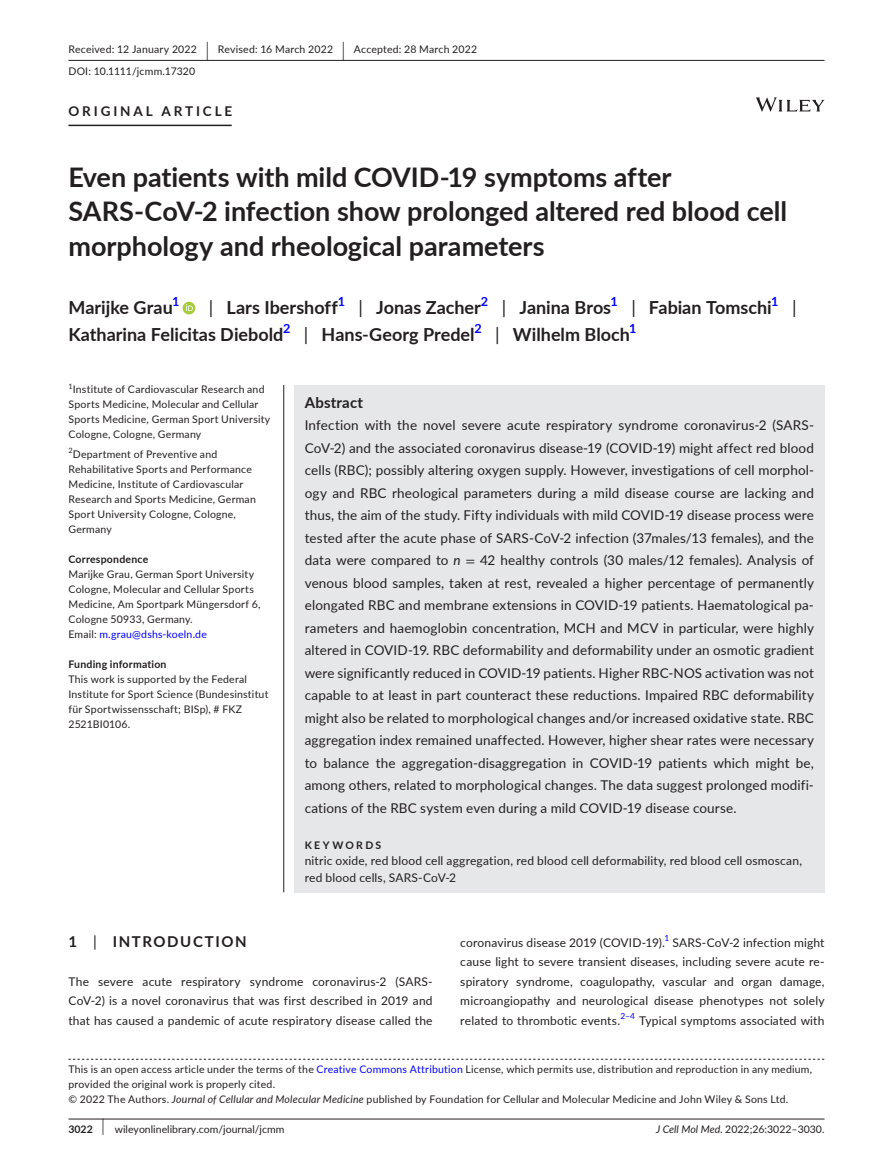
<style>
.page{position:relative;width:893px;height:1174px;background:#fff}
.page>*{position:absolute;margin:0;border:0;box-sizing:border-box;transform-origin:0 0}
.t1{font:700 27px/34.5px "Lato";color:#231f20}
.t2{font:700 18px "Lato";color:#231f20}
.t3{font:18px "Lato";color:#231f20}
.t4{font:700 15px "Lato";letter-spacing:.1em;color:#231f20}
.t5{font:700 15px "Lato";letter-spacing:.015em;color:#231f20}
.t6{font:13.5px/22.5px "Lato";letter-spacing:.01em;color:#231f20;text-align:justify}
.t7{font:700 13.5px "Lato";letter-spacing:.215em;color:#231f20}
.t8{font:700 12.6px "Lato";color:#00f}
.t9{font:12px/19.5px "Lato";letter-spacing:.015em;color:#231f20;text-align:justify}
.t10{font:10.5px/15px "Lato";letter-spacing:.02em;color:#231f20}
.t11{font:10.5px "Lato";color:#231f20}
.t12{font:700 10.5px "Lato";letter-spacing:.02em;color:#231f20}
.t13{font:700 10.5px "Lato";letter-spacing:.22em;color:#231f20}
.t14{font:8.4px "Lato";color:#00f}
.t15{font:7.35px "Lato";color:#231f20}
.s1{font-size:19.65px}
.s2{font-weight:400}
.s3{color:#00f}
.s4{font-style:italic}
.s5{font-family:"STIX"}
.s6{font-weight:700}
.s7{font-size:17.4px}
</style>
<div class="page">
<hr style="left:68px;top:1118px;width:756px;height:1px;background:#231f20">
<svg style="left:756px;top:97px;width:68px;height:15px"></svg>
<hr style="left:68px;top:60px;width:756px;height:1px;background:#231f20">
<hr style="left:68px;top:125px;width:164px;height:1px;background:#231f20">
<div style="left:183px;top:302px;width:12px;height:12px;background:#a5cd39;border-radius:50%"></div>
<svg style="left:186px;top:304px;width:7px;height:7px"></svg>
<svg style="left:68px;top:1058px;width:756px;height:1px"></svg>
<div style="left:294px;top:385px;width:530px;height:507px;background:#e6e7e9"></div>
<hr style="left:283px;top:385px;width:1px;height:507px;background:#231f20">
<p class="t10" style="left:68px;top:38px;width:410px;line-height:21.8px">Received: 12 January 2022 <span class="s1">|</span> Revised: 16 March 2022 <span class="s1">|</span> Accepted: 28 March 2022<br>DOI: 10.1111/jcmm.17320</p>
<p class="t7" style="left:68px;top:101px;width:165px">ORIGINAL ARTICLE</p>
<h1 class="t1" style="left:68px;top:159px;width:720px">Even patients with mild COVID-19 symptoms after<br>SARS-CoV-2 infection show prolonged altered red blood cell morphology and rheological parameters</h1>
<h2 class="t2" style="left:68px;top:295px;width:106px">Marijke Grau</h2>
<p class="t8" style="left:172px;top:292px;width:9px">1</p>
<h2 class="t2" style="left:209px;top:295px;width:130px"><span class="s2">|</span> Lars Ibershoff</h2>
<p class="t8" style="left:338px;top:292px;width:9px">1</p>
<h2 class="t2" style="left:358px;top:295px;width:124px"><span class="s2">|</span> Jonas Zacher</h2>
<p class="t8" style="left:481px;top:292px;width:9px">2</p>
<h2 class="t2" style="left:502px;top:295px;width:111px"><span class="s2">|</span> Janina Bros</h2>
<p class="t8" style="left:610px;top:292px;width:9px">1</p>
<h2 class="t2" style="left:631px;top:295px;width:142px"><span class="s2">|</span> Fabian Tomschi</h2>
<p class="t8" style="left:771px;top:292px;width:9px">1</p>
<h2 class="t3" style="left:792px;top:295px;width:6px">|</h2>
<h2 class="t2" style="left:68px;top:322px;width:216px">Katharina Felicitas Diebold</h2>
<p class="t8" style="left:283px;top:319px;width:9px">2</p>
<h2 class="t2" style="left:304px;top:322px;width:172px"><span class="s2">|</span> Hans-Georg Predel</h2>
<p class="t8" style="left:474px;top:319px;width:9px">2</p>
<h2 class="t2" style="left:495px;top:322px;width:136px"><span class="s2">|</span> Wilhelm Bloch</h2>
<p class="t8" style="left:629px;top:319px;width:9px">1</p>
<p class="t15" style="left:68px;top:381px;width:6px">1</p>
<p class="t10" style="left:68px;top:382px;width:203px;text-indent:4px">Institute of Cardiovascular Research and Sports Medicine, Molecular and Cellular Sports Medicine, German Sport University Cologne, Cologne, Germany</p>
<p class="t10" style="left:68px;top:446px;width:189px"><sup>2</sup>Department of Preventive and<br>Rehabilitative Sports and Performance<br>Medicine, Institute of Cardiovascular<br>Research and Sports Medicine, German<br>Sport University Cologne, Cologne,<br>Germany</p>
<p class="t12" style="left:68px;top:551px;width:81px">Correspondence</p>
<p class="t10" style="left:68px;top:566px;width:194px">Marijke Grau, German Sport University Cologne, Molecular and Cellular Sports Medicine, Am Sportpark Müngersdorf 6, Cologne 50933, Germany.<br>Email: <span class="s3">m.grau@dshs-koeln.de</span></p>
<p class="t12" style="left:68px;top:656px;width:100px">Funding information</p>
<p class="t10" style="left:68px;top:671px;width:201px">This work is supported by the Federal Institute for Sport Science (Bundesinstitut für Sportwissensschaft; BISp), # FKZ 2521BI0106.</p>
<p class="t5" style="left:305px;top:391px;width:60px">Abstract</p>
<p class="t6" style="left:305px;top:413px;width:511px">Infection with the novel severe acute respiratory syndrome coronavirus-2 (SARS-CoV-2) and the associated coronavirus disease-19 (COVID-19) might affect red blood cells (RBC); possibly altering oxygen supply. However, investigations of cell morphol&shy;ogy and RBC rheological parameters during a mild disease course are lacking and thus, the aim of the study. Fifty individuals with mild COVID-19 disease process were tested after the acute phase of SARS-CoV-2 infection (37males/13 females), and the data were compared to <span class="s4">n</span> <span class="s5">=</span> 42 healthy controls (30 males/12 females). Analysis of venous blood samples, taken at rest, revealed a higher percentage of permanently elongated RBC and membrane extensions in COVID-19 patients. Haematological pa&shy;rameters and haemoglobin concentration, MCH and MCV in particular, were highly altered in COVID-19. RBC deformability and deformability under an osmotic gradient were significantly reduced in COVID-19 patients. Higher RBC-NOS activation was not capable to at least in part counteract these reductions. Impaired RBC deformability might also be related to morphological changes and/or increased oxidative state. RBC aggregation index remained unaffected. However, higher shear rates were necessary to balance the aggregation-disaggregation in COVID-19 patients which might be, among others, related to morphological changes. The data suggest prolonged modifi&shy;cations of the RBC system even during a mild COVID-19 disease course.</p>
<p class="t13" style="left:305px;top:837px;width:78px">KEYWORDS</p>
<p class="t9" style="left:305px;top:852px;width:499px;line-height:16.5px">nitric oxide, red blood cell aggregation, red blood cell deformability, red blood cell osmoscan, red blood cells, SARS-CoV-2</p>
<p class="t4" style="left:68px;top:930px;width:180px">1 <span class="s2">|</span> INTRODUCTION</p>
<p class="t9" style="left:68px;top:971px;width:366px">The severe acute respiratory syndrome coronavirus-2 (SARS-CoV-2) is a novel coronavirus that was first described in 2019 and that has caused a pandemic of acute respiratory disease called the</p>
<p class="t9" style="left:460px;top:932px;width:206px">coronavirus disease 2019 (COVID-19).</p>
<p class="t14" style="left:665px;top:932px;width:6px">1</p>
<p class="t9" style="left:460px;top:932px;width:366px;text-indent:212px">SARS-CoV-2 infection might cause light to severe transient diseases, including severe acute re&shy;spiratory syndrome, coagulopathy, vascular and organ damage, microangiopathy and neurological disease phenotypes not solely related to thrombotic events.<sup>2–4</sup> Typical symptoms associated with</p>
<p class="t10" style="left:68px;top:1061px;width:745px">This is an open access article under the terms of the <span class="s3">Creative Commons Attribution</span> License, which permits use, distribution and reproduction in any medium, provided the original work is properly cited.<br>© 2022 The Authors. <span class="s4">Journal of Cellular and Molecular Medicine</span> published by Foundation for Cellular and Molecular Medicine and John Wiley &amp; Sons Ltd.</p>
<p class="t11" style="left:68px;top:1121px;width:217px"><span class="s6">3022</span> <span class="s7">|</span> wileyonlinelibrary.com/journal/jcmm</p>
<p class="t11" style="left:656px;top:1121px;width:170px"><span class="s4">J Cell Mol Med.</span> 2022;26:3022–3030.</p>
</div>
